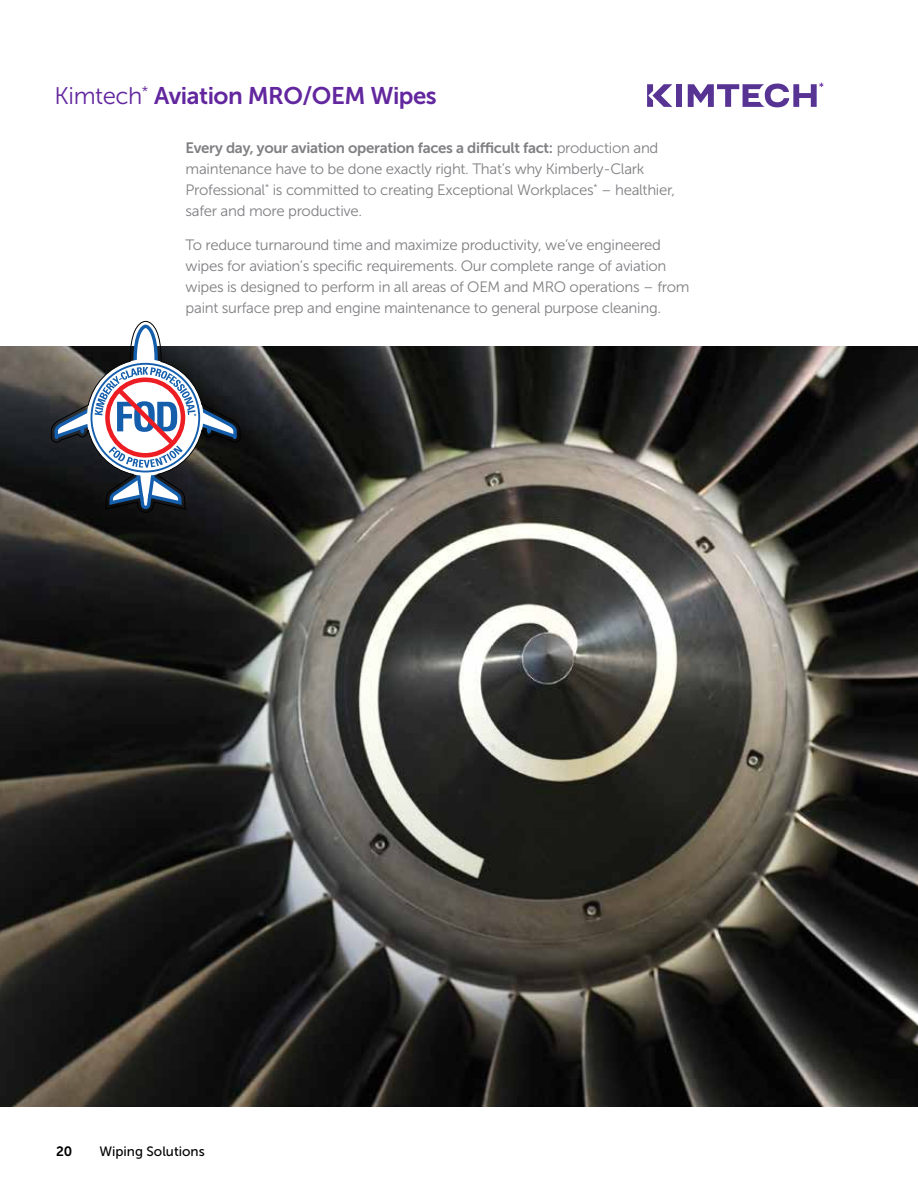
<style>
.page{position:relative;width:918px;height:1188px;background:#fff}
.page>*{position:absolute;margin:0;border:0;box-sizing:border-box;transform-origin:0 0}
.t1{font:24px "Museo Sans 700";letter-spacing:-.02em;color:#62269e}
.t2{font:15px/21px "Museo Sans 300";letter-spacing:-.02em;color:#807f83}
.t3{font:15px "Museo Sans 700";letter-spacing:-.02em;color:#807f83}
.t4{font:13.5px "Museo Sans 500";color:#000}
.t5{font:13.5px "Museo Sans 700";color:#000}
.s1{font-family:"Museo Sans 300"}
</style>
<div class="page">
<img style="left:0;top:346px;width:918px;height:760px">
<div style="left:676px;top:84px;width:6px;height:23px;background:#573393"></div>
<svg style="left:647px;top:84px;width:25px;height:23px"></svg>
<svg style="left:688px;top:83px;width:135px;height:24px"></svg>
<svg style="left:51px;top:321px;width:189px;height:192px"></svg>
<h1 class="t1" style="left:55px;top:83px;width:384px"><span class="s1">Kimtech</span><sup>*</sup> Aviation MRO/OEM Wipes</h1>
<p class="t3" style="left:186px;top:139px;width:474px">Every day, your aviation operation faces a difficult fact: <span class="s1">production and</span></p>
<p class="t2" style="left:186px;top:158px;width:491px">maintenance have to be done exactly right. That’s why Kimberly-Clark<br>Professional<sup>*</sup> is committed to creating Exceptional Workplaces<sup>*</sup> – healthier, safer and more productive.</p>
<p class="t2" style="left:186px;top:235px;width:505px">To reduce turnaround time and maximize productivity, we’ve engineered wipes for aviation’s specific requirements. Our complete range of aviation wipes is designed to perform in all areas of OEM and MRO operations – from paint surface prep and engine maintenance to general purpose cleaning.</p>
<p class="t5" style="left:56px;top:1144px;width:18px">20</p>
<p class="t4" style="left:99px;top:1144px;width:107px">Wiping Solutions</p>
</div>
